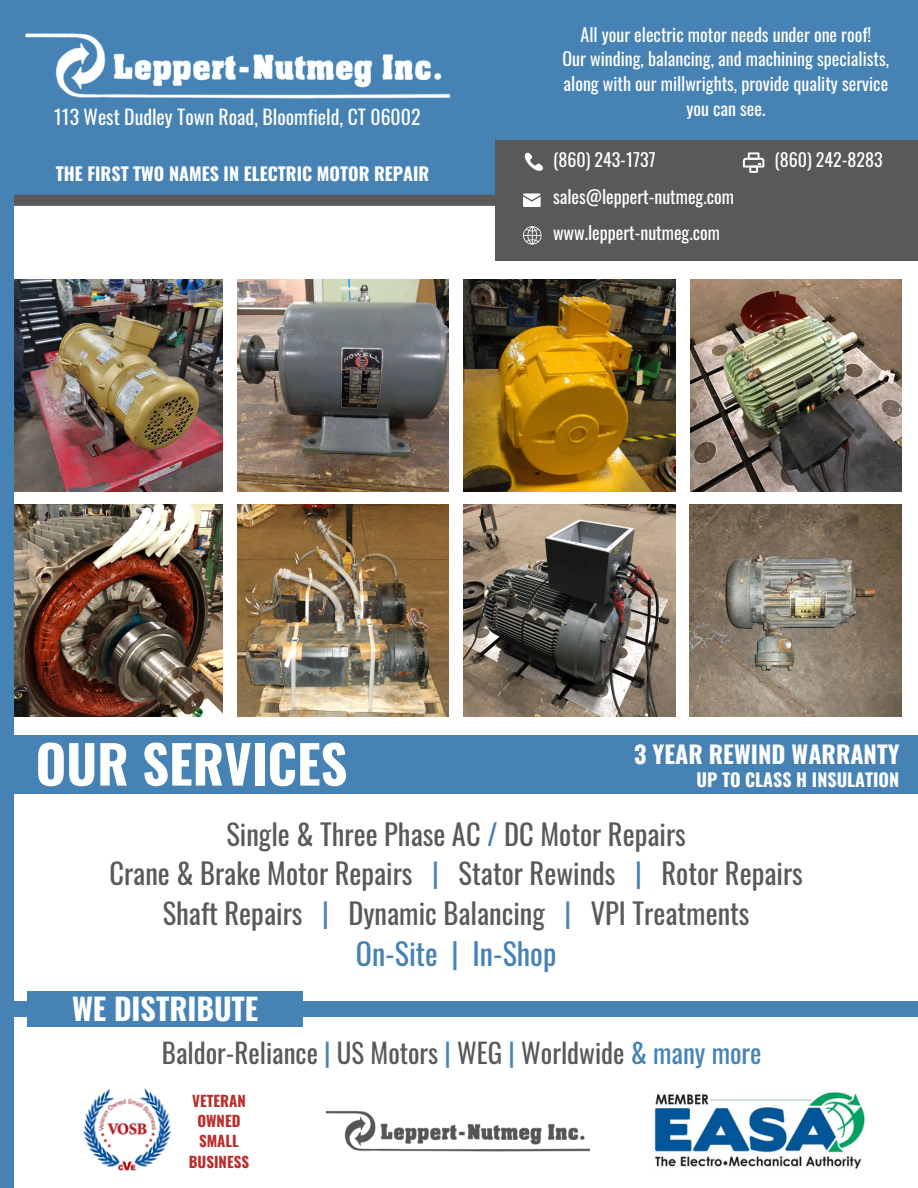
<style>
.page{position:relative;width:918px;height:1188px;background:#fff}
.page>*{position:absolute;margin:0;border:0;box-sizing:border-box;transform-origin:0 0}
.t1{font:700 52.5px "Oswald";color:#fff}
.t2{font:30px "Oswald";color:#4682b4}
.t3{font:700 30px "Oswald";color:#fff}
.t4{font:28.5px/39.3px "Oswald";color:#595959;text-align:center}
.t5{font:27px "Oswald";color:#595959}
.t6{font:700 24px "Oswald";color:#fefefe}
.t7{font:19.8px "Oswald";color:#fff}
.t8{font:18px/24.8px "Oswald";color:#fff;text-align:center}
.t9{font:700 18px "Oswald";color:#fff}
.t10{font:700 18px "Oswald";color:#fefefe}
.t11{font:700 15px "Oswald";color:#b92f2e}
.s1{color:#4682b4}
</style>
<div class="page">
<img style="left:14px;top:280px;width:209px;height:211px">
<img style="left:237px;top:280px;width:212px;height:211px">
<img style="left:690px;top:280px;width:212px;height:211px">
<img style="left:464px;top:280px;width:211px;height:211px">
<img style="left:14px;top:505px;width:209px;height:212px">
<img style="left:237px;top:505px;width:212px;height:212px">
<img style="left:690px;top:505px;width:212px;height:212px">
<img style="left:464px;top:505px;width:211px;height:212px">
<div style="left:0;top:0;width:918px;height:200px;background:#4682b4"></div>
<div style="left:3px;top:195px;width:915px;height:11px;background:#595959"></div>
<div style="left:495px;top:140px;width:423px;height:120px;background:#595959"></div>
<svg style="left:524px;top:152px;width:19px;height:19px"></svg>
<svg style="left:523px;top:226px;width:18px;height:19px"></svg>
<svg style="left:523px;top:193px;width:18px;height:14px"></svg>
<img style="left:25px;top:33px;width:425px;height:66px">
<div style="left:0;top:0;width:14px;height:1188px;background:#4682b4"></div>
<svg style="left:743px;top:152px;width:21px;height:21px"></svg>
<img style="left:654px;top:1092px;width:211px;height:77px">
<img style="left:83px;top:1088px;width:89px;height:83px">
<img style="left:325px;top:1110px;width:265px;height:42px">
<div style="left:0;top:1001px;width:918px;height:16px;background:#4682b4"></div>
<div style="left:28px;top:991px;width:275px;height:36px;background:#4682b4"></div>
<div style="left:0;top:736px;width:918px;height:58px;background:#4682b4"></div>
<p class="t7" style="left:54px;top:102px;width:368px">113 West Dudley Town Road, Bloomfield, CT 06002</p>
<p class="t9" style="left:56px;top:159px;width:375px">THE FIRST TWO NAMES IN ELECTRIC MOTOR REPAIR</p>
<p class="t8" style="left:581px;top:21px;width:292px">All your electric motor needs under one roof!</p>
<p class="t8" style="left:563px;top:46px;width:328px">Our winding, balancing, and machining specialists, along with our millwrights, provide quality service you can see.</p>
<p class="t8" style="left:774px;top:147px;width:110px">(860) 242-8283</p>
<p class="t8" style="left:553px;top:147px;width:104px">(860) 243-1737</p>
<p class="t8" style="left:553px;top:184px;width:183px">sales@leppert-nutmeg.com</p>
<p class="t8" style="left:553px;top:220px;width:169px">www.leppert-nutmeg.com</p>
<h4 class="t1" style="left:36px;top:723px;width:313px">OUR SERVICES</h4>
<p class="t6" style="left:634px;top:735px;width:267px">3 YEAR REWIND WARRANTY</p>
<p class="t10" style="left:697px;top:765px;width:204px">UP TO CLASS H INSULATION</p>
<p class="t4" style="left:109px;top:813px;width:695px">Single &amp; Three Phase AC <span class="s1">/</span> DC Motor Repairs<br>Crane &amp; Brake Motor Repairs <span class="s1">|</span> Stator Rewinds <span class="s1">|</span> Rotor Repairs<br>Shaft Repairs <span class="s1">|</span> Dynamic Balancing <span class="s1">|</span> VPI Treatments</p>
<p class="t2" style="left:356px;top:930px;width:202px">On-Site | In-Shop</p>
<h6 class="t3" style="left:72px;top:985px;width:188px">WE DISTRIBUTE</h6>
<h3 class="t5" style="left:162px;top:1032px;width:601px">Baldor-Reliance <span class="s1">|</span> US Motors <span class="s1">|</span> WEG <span class="s1">|</span> Worldwide <span class="s1">&amp; many more</span></h3>
<p class="t11" style="left:192px;top:1089px;width:55px">VETERAN</p>
<p class="t11" style="left:197px;top:1109px;width:45px">OWNED</p>
<h1 class="t11" style="left:199px;top:1130px;width:41px">SMALL</h1>
<h5 class="t11" style="left:189px;top:1150px;width:62px">BUSINESS</h5>
</div>
